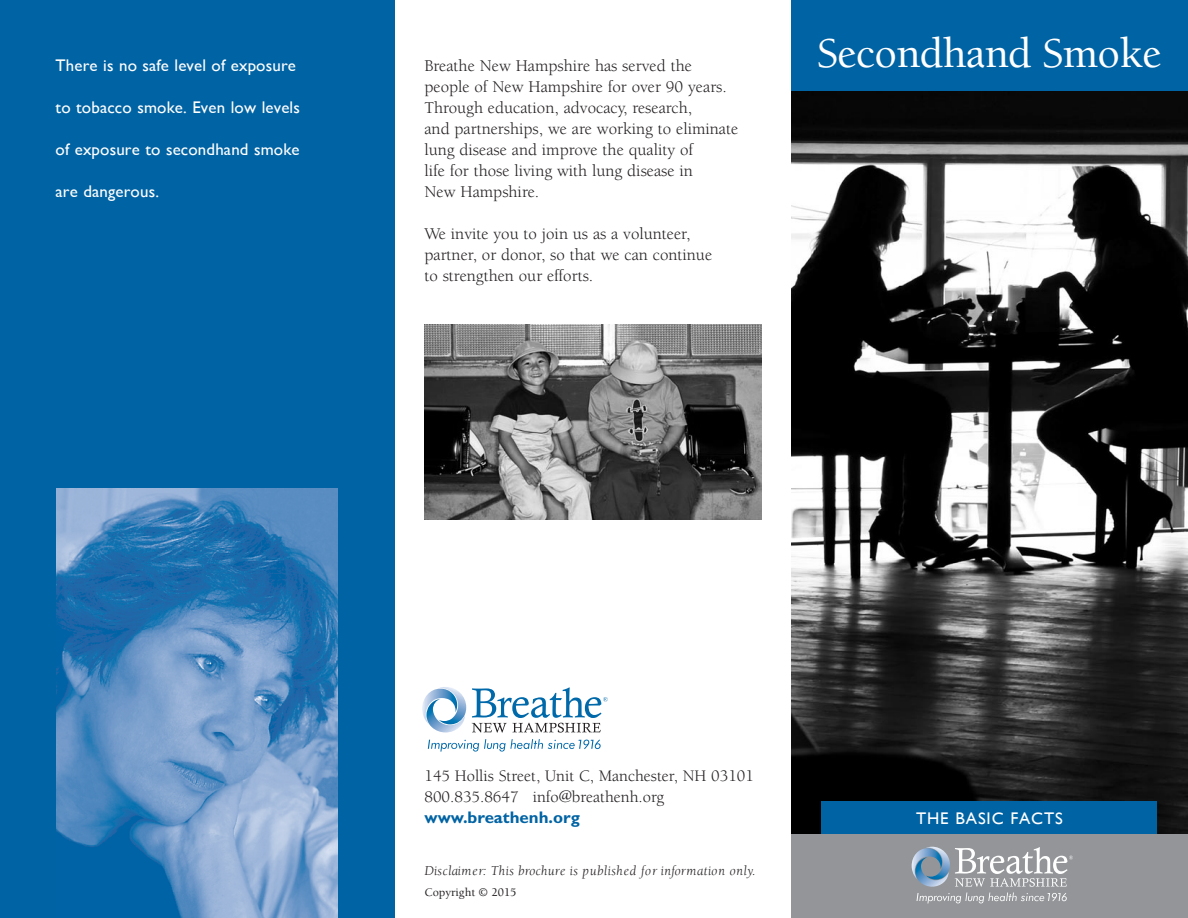
<style>
.page{position:relative;width:1188px;height:918px;background:#fff}
.page>*{position:absolute;margin:0;border:0;box-sizing:border-box;transform-origin:0 0}
.t1{font:500 43.5px "Berkeley";letter-spacing:-.015em;color:#fff}
.t2{font:16.8px/21px "Berkeley";color:#231f20}
.t3{font:16.8px "Gill Sans";letter-spacing:.01em;color:#fff}
.t4{font:700 16.8px "Gill Sans";color:#0063a4}
.t5{font:16.8px "Gill Sans";letter-spacing:.05em;color:#fff}
.t6{font:16.5px/21px "Berkeley";color:#231f20}
.t7{font:italic 13.8px "Berkeley";letter-spacing:.02em;color:#231f20}
.t8{font:500 12px "Berkeley";color:#231f20}
</style>
<div class="page">
<img style="left:791px;top:90px;width:397px;height:744px">
<div style="left:791px;top:0;width:397px;height:90px;background:#0063a4"></div>
<div style="left:791px;top:834px;width:397px;height:84px;background:#939598"></div>
<div style="left:0;top:0;width:394px;height:918px;background:#0063a4"></div>
<img style="left:57px;top:489px;width:281px;height:429px">
<div style="left:822px;top:802px;width:335px;height:32px;background:#0063a4"></div>
<img style="left:424px;top:325px;width:337px;height:195px">
<svg style="left:422px;top:687px;width:44px;height:45px"></svg>
<svg style="left:428px;top:739px;width:173px;height:13px"></svg>
<svg style="left:472px;top:687px;width:136px;height:46px"></svg>
<svg style="left:917px;top:893px;width:150px;height:10px"></svg>
<svg style="left:912px;top:847px;width:161px;height:40px"></svg>
<p class="t3" style="left:56px;top:56px;width:242px">There is no safe level of exposure</p>
<p class="t3" style="left:56px;top:98px;width:246px">to tobacco smoke. Even low levels</p>
<p class="t3" style="left:56px;top:140px;width:246px">of exposure to secondhand smoke</p>
<p class="t3" style="left:56px;top:182px;width:105px">are dangerous.</p>
<p class="t2" style="left:424px;top:57px;width:315px">Breathe New Hampshire has served the people of New Hampshire for over 90 years.<br>Through education, advocacy, research,<br>and partnerships, we are working to eliminate lung disease and improve the quality of<br>life for those living with lung disease in<br>New Hampshire.</p>
<p class="t2" style="left:424px;top:225px;width:289px">We invite you to join us as a volunteer, partner, or donor, so that we can continue to strengthen our efforts.</p>
<h1 class="t1" style="left:817px;top:36px;width:346px">Secondhand Smoke</h1>
<p class="t6" style="left:425px;top:767px;width:331px">145 Hollis Street, Unit C, Manchester, NH 03101<br>800.835.8647 info@breathenh.org</p>
<p class="t4" style="left:425px;top:812px;width:157px">www.breathenh.org</p>
<p class="t7" style="left:425px;top:865px;width:333px">Disclaimer: This brochure is published for information only.</p>
<p class="t8" style="left:425px;top:887px;width:93px">Copyright © 2015</p>
<p class="t5" style="left:916px;top:809px;width:148px">THE BASIC FACTS</p>
</div>
